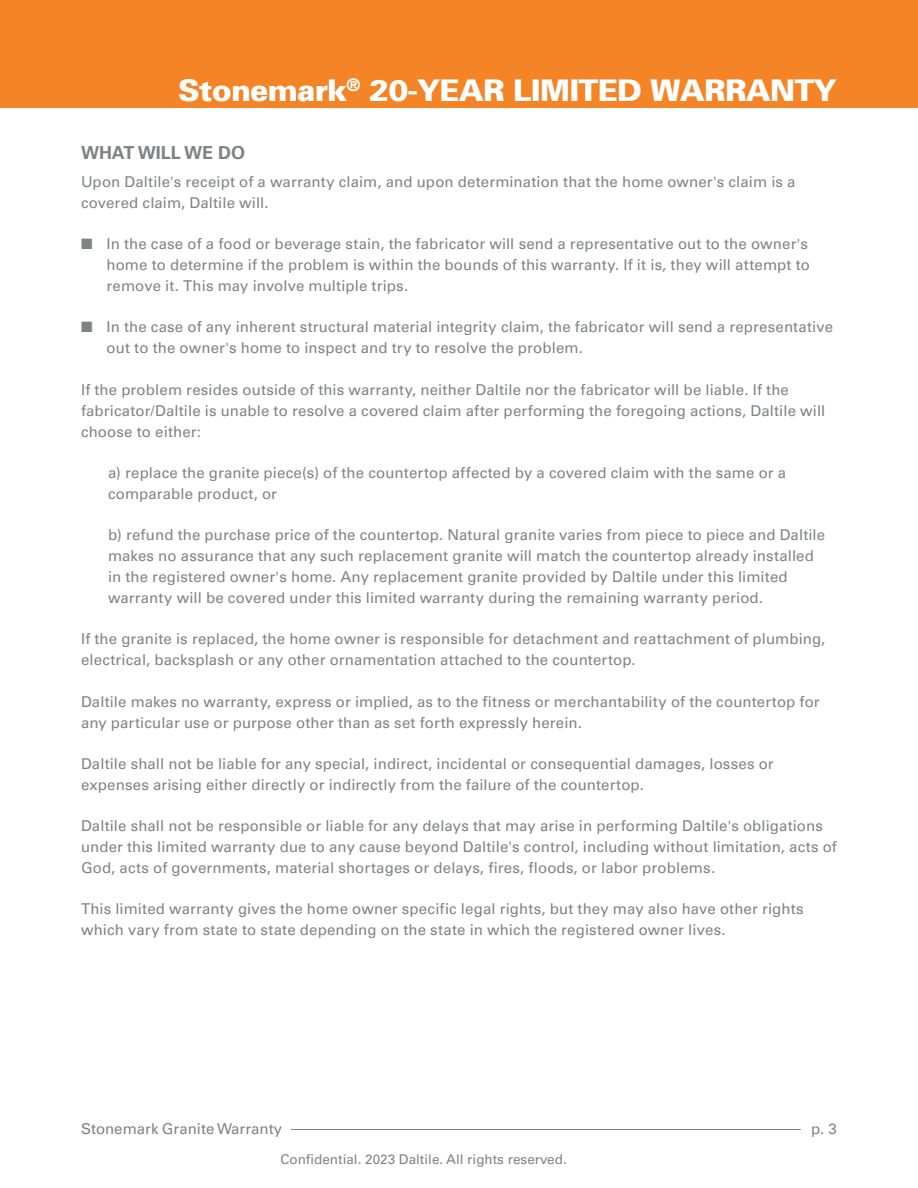
<style>
.page{position:relative;width:918px;height:1188px;background:#fff}
.page>*{position:absolute;margin:0;border:0;box-sizing:border-box;transform-origin:0 0}
.t1{font:900 30px "Univers 75";letter-spacing:-.025em;color:#fff}
.t2{font:700 18px "Univers";color:#808285}
.t3{font:15px/21px "Univers";letter-spacing:.005em;color:#808285}
.t4{font:13.5px "Univers";color:#808285}
</style>
<div class="page">
<hr style="left:291px;top:1129px;width:510px;height:1px;background:#808285">
<div style="left:0;top:0;width:918px;height:108px;background:#f58427"></div>
<h1 class="t1" style="left:178px;top:71px;width:660px">Stonemark<sup>®</sup> 20-YEAR LIMITED WARRANTY</h1>
<p class="t2" style="left:81px;top:142px;width:166px">WHAT WILL WE DO</p>
<p class="t3" style="left:81px;top:171px;width:716px">Upon Daltile's receipt of a warranty claim, and upon determination that the home owner's claim is a covered claim, Daltile will.</p>
<p class="t3" style="left:106px;top:233px;width:705px;text-indent:-26px">■ In the case of a food or beverage stain, the fabricator will send a representative out to the owner's home to determine if the problem is within the bounds of this warranty. If it is, they will attempt to remove it. This may involve multiple trips.</p>
<p class="t3" style="left:106px;top:317px;width:728px;text-indent:-26px">■ In the case of any inherent structural material integrity claim, the fabricator will send a representative out to the owner's home to inspect and try to resolve the problem.</p>
<p class="t3" style="left:81px;top:379px;width:746px">If the problem resides outside of this warranty, neither Daltile nor the fabricator will be liable. If the fabricator/Daltile is unable to resolve a covered claim after performing the foregoing actions, Daltile will choose to either:</p>
<p class="t3" style="left:108px;top:462px;width:680px">a) replace the granite piece(s) of the countertop affected by a covered claim with the same or a comparable product, or</p>
<p class="t3" style="left:108px;top:524px;width:719px">b) refund the purchase price of the countertop. Natural granite varies from piece to piece and Daltile makes no assurance that any such replacement granite will match the countertop already installed in the registered owner's home. Any replacement granite provided by Daltile under this limited warranty will be covered under this limited warranty during the remaining warranty period.</p>
<p class="t3" style="left:81px;top:629px;width:746px">If the granite is replaced, the home owner is responsible for detachment and reattachment of plumbing, electrical, backsplash or any other ornamentation attached to the countertop.</p>
<p class="t3" style="left:81px;top:691px;width:740px">Daltile makes no warranty, express or implied, as to the fitness or merchantability of the countertop for any particular use or purpose other than as set forth expressly herein.</p>
<p class="t3" style="left:81px;top:753px;width:694px">Daltile shall not be liable for any special, indirect, incidental or consequential damages, losses or expenses arising either directly or indirectly from the failure of the countertop.</p>
<p class="t3" style="left:81px;top:815px;width:757px">Daltile shall not be responsible or liable for any delays that may arise in performing Daltile's obligations under this limited warranty due to any cause beyond Daltile's control, including without limitation, acts of<br>God, acts of governments, material shortages or delays, fires, floods, or labor problems.</p>
<p class="t3" style="left:81px;top:899px;width:724px">This limited warranty gives the home owner specific legal rights, but they may also have other rights which vary from state to state depending on the state in which the registered owner lives.</p>
<p class="t3" style="left:81px;top:1118px;width:203px">Stonemark Granite Warranty</p>
<p class="t3" style="left:811px;top:1118px;width:27px">p. 3</p>
<p class="t4" style="left:280px;top:1151px;width:288px">Confidential. 2023 Daltile. All rights reserved.</p>
</div>
